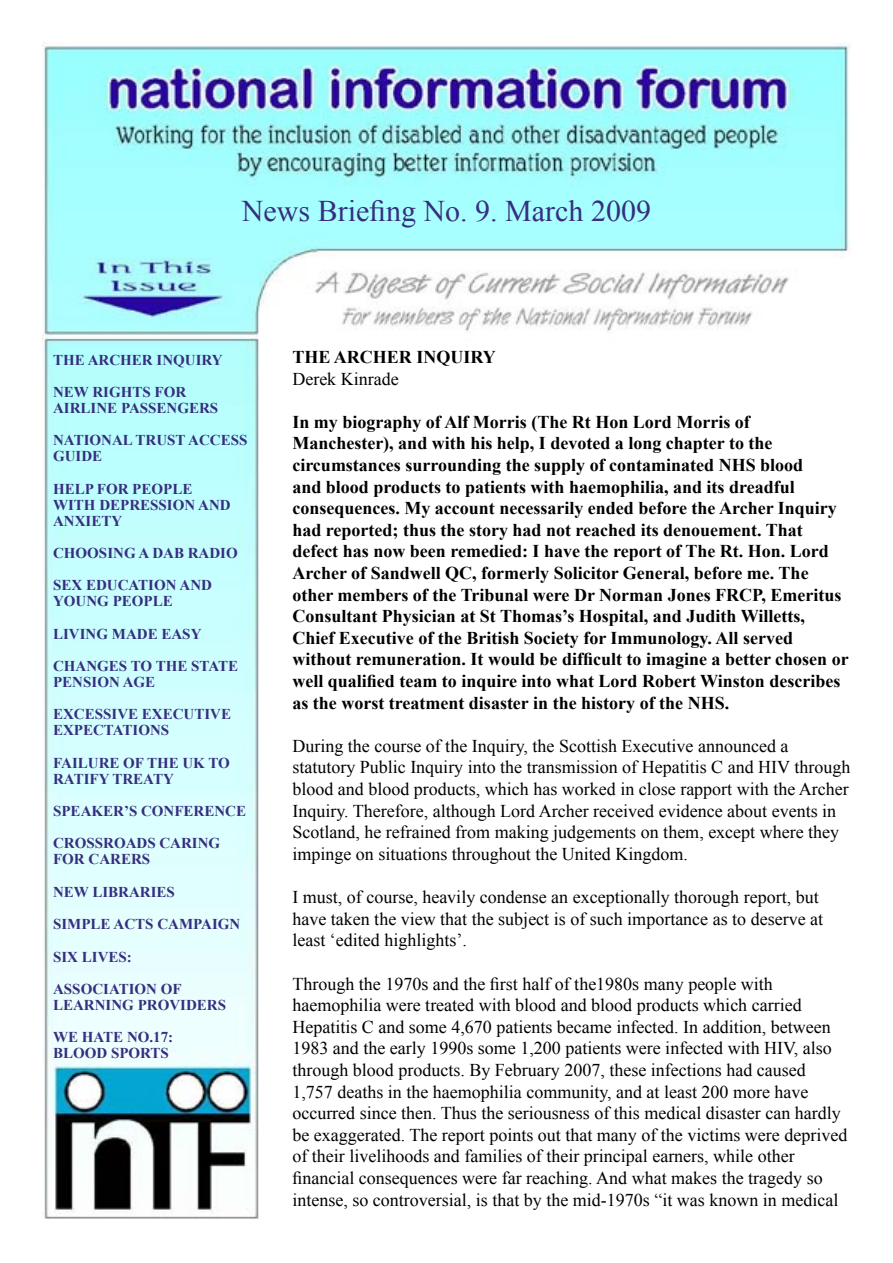
<style>
.page{position:relative;width:893px;height:1263px;background:#fff}
.page>*{position:absolute;margin:0;border:0;box-sizing:border-box;transform-origin:0 0}
.t1{font:30px "Times New Roman";color:#362e7e}
.t2{font:18px/21.6px "Times New Roman";color:#000}
.Normal_Bold{font:700 18px/21.6px "Times New Roman";color:#000}
.t3{font:700 15px/16.2px "Times New Roman";color:#362e7e}
</style>
<div class="page">
<img style="left:43px;top:43px;width:807px;height:1176px">
<p class="t1" style="left:242px;top:191px;width:411px">News Briefing No. 9. March 2009</p>
<p class="t3" style="left:53px;top:351px;width:171px">THE ARCHER INQUIRY</p>
<p class="t3" style="left:53px;top:383px;width:167px">NEW RIGHTS FOR<br>AIRLINE PASSENGERS</p>
<p class="t3" style="left:53px;top:432px;width:196px">NATIONAL TRUST ACCESS<br>GUIDE</p>
<p class="t3" style="left:53px;top:480px;width:179px">HELP FOR PEOPLE<br>WITH DEPRESSION AND<br>ANXIETY</p>
<p class="t3" style="left:53px;top:544px;width:186px">CHOOSING A DAB RADIO</p>
<p class="t3" style="left:53px;top:577px;width:160px">SEX EDUCATION AND<br>YOUNG PEOPLE</p>
<p class="t3" style="left:53px;top:625px;width:150px">LIVING MADE EASY</p>
<p class="t3" style="left:53px;top:657px;width:186px">CHANGES TO THE STATE<br>PENSION AGE</p>
<p class="t3" style="left:53px;top:706px;width:179px">EXCESSIVE EXECUTIVE<br>EXPECTATIONS</p>
<p class="t3" style="left:53px;top:754px;width:178px">FAILURE OF THE UK TO<br>RATIFY TREATY</p>
<p class="t3" style="left:53px;top:802px;width:194px">SPEAKER’S CONFERENCE</p>
<p class="t3" style="left:53px;top:835px;width:169px">CROSSROADS CARING<br>FOR CARERS</p>
<p class="t3" style="left:53px;top:883px;width:123px">NEW LIBRARIES</p>
<p class="t3" style="left:53px;top:915px;width:189px">SIMPLE ACTS CAMPAIGN</p>
<p class="t3" style="left:53px;top:948px;width:80px">SIX LIVES:</p>
<p class="t3" style="left:53px;top:980px;width:174px">ASSOCIATION OF<br>LEARNING PROVIDERS</p>
<p class="t3" style="left:53px;top:1029px;width:122px">WE HATE NO.17:</p>
<p class="t3" style="left:53px;top:1045px;width:117px">BLOOD SPORTS</p>
<p class="Normal_Bold" style="left:292px;top:346px;width:205px">THE ARCHER INQUIRY</p>
<p class="t2" style="left:292px;top:367px;width:108px">Derek Kinrade</p>
<p class="Normal_Bold" style="left:292px;top:411px;width:558px">In my biography of Alf Morris (The Rt Hon Lord Morris of Manchester), and with his help, I devoted a long chapter to the circumstances surrounding the supply of contaminated NHS blood<br>and blood products to patients with haemophilia, and its dreadful consequences. My account necessarily ended before the Archer Inquiry had reported; thus the story had not reached its denouement. That defect has now been remedied: I have the report of The Rt. Hon. Lord Archer of Sandwell QC, formerly Solicitor General, before me. The other members of the Tribunal were Dr Norman Jones FRCP, Emeritus Consultant Physician at St Thomas’s Hospital, and Judith Willetts, Chief Executive of the British Society for Immunology. All served without remuneration. It would be difficult to imagine a better chosen or well qualified team to inquire into what Lord Robert Winston describes as the worst treatment disaster in the history of the NHS.</p>
<p class="t2" style="left:292px;top:735px;width:560px">During the course of the Inquiry, the Scottish Executive announced a statutory Public Inquiry into the transmission of Hepatitis C and HIV through blood and blood products, which has worked in close rapport with the Archer Inquiry. Therefore, although Lord Archer received evidence about events in Scotland, he refrained from making judgements on them, except where they impinge on situations throughout the United Kingdom.</p>
<p class="t2" style="left:292px;top:886px;width:532px">I must, of course, heavily condense an exceptionally thorough report, but have taken the view that the subject is of such importance as to deserve at least ‘edited highlights’.</p>
<p class="t2" style="left:292px;top:972px;width:557px">Through the 1970s and the first half of the1980s many people with haemophilia were treated with blood and blood products which carried Hepatitis C and some 4,670 patients became infected. In addition, between 1983 and the early 1990s some 1,200 patients were infected with HIV, also through blood products. By February 2007, these infections had caused 1,757 deaths in the haemophilia community, and at least 200 more have occurred since then. Thus the seriousness of this medical disaster can hardly be exaggerated. The report points out that many of the victims were deprived of their livelihoods and families of their principal earners, while other financial consequences were far reaching. And what makes the tragedy so intense, so controversial, is that by the mid-1970s “it was known in medical</p>
</div>
